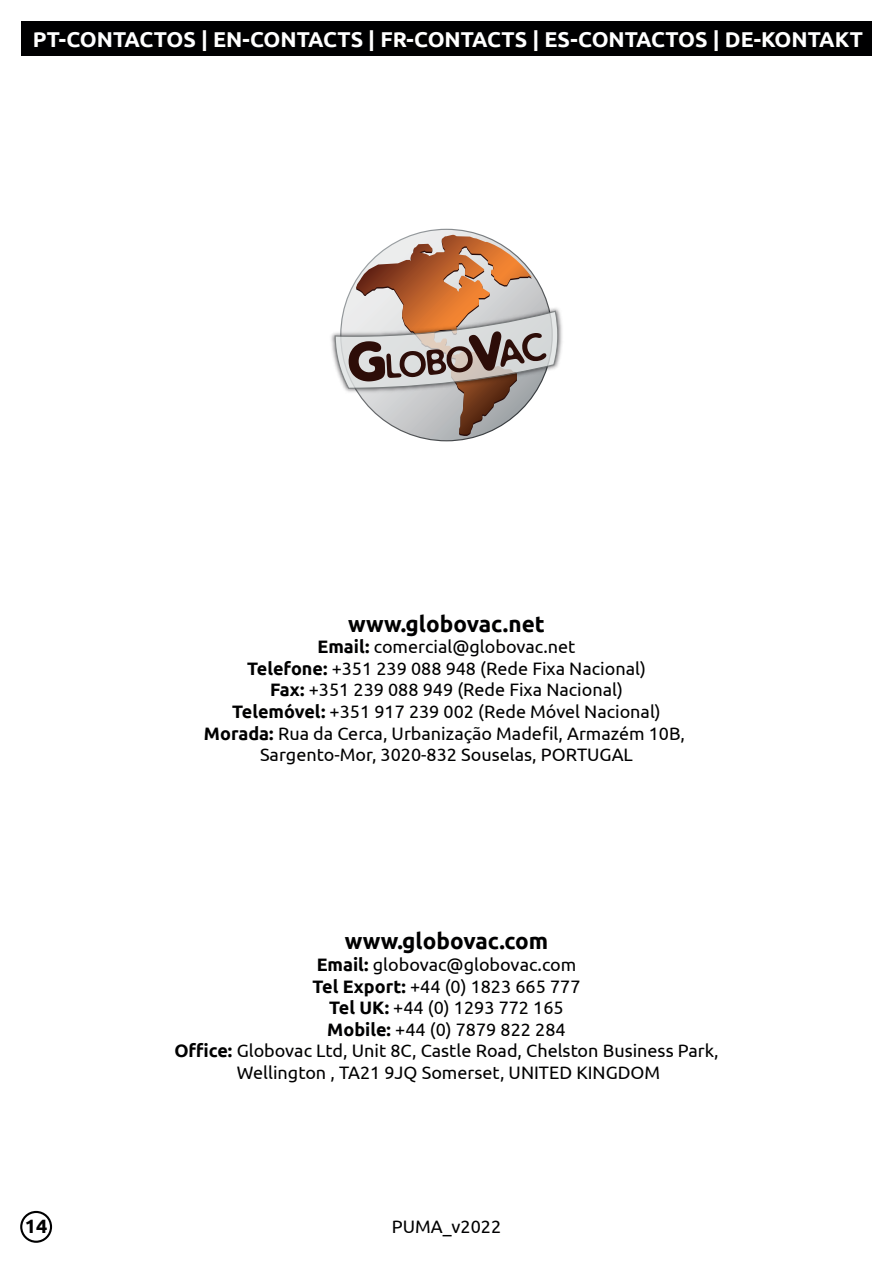
<style>
.page{position:relative;width:893px;height:1263px;background:#fff}
.page>*{position:absolute;margin:0;border:0;box-sizing:border-box;transform-origin:0 0}
.t1{font:700 22.5px "Ubuntu";color:#000001}
.t2{font:700 21.45px "Ubuntu";color:#fff}
.t3{font:700 19.35px "Ubuntu";color:#000001}
.t4{font:18px/21.6px "Ubuntu";color:#000001;text-align:center}
.s1{font-weight:700}
</style>
<div class="page">
<div style="left:20px;top:1211px;width:32px;height:32px;border:2px solid #000001;border-radius:50%"></div>
<div style="left:21px;top:21px;width:851px;height:34px;background:#000001"></div>
<svg style="left:411px;top:229px;width:71px;height:212px"></svg>
<img style="left:331px;top:309px;width:232px;height:56px">
<svg style="left:335px;top:235px;width:223px;height:201px"></svg>
<p class="t2" style="left:33px;top:27px;width:832px">PT-CONTACTOS | EN-CONTACTS | FR-CONTACTS | ES-CONTACTOS | DE-KONTAKT</p>
<p class="t1" style="left:348px;top:610px;width:198px">www.globovac.net</p>
<p class="t4" style="left:204px;top:635px;width:482px"><span class="s1">Email:</span> comercial@globovac.net<br><span class="s1">Telefone:</span> +351 239 088 948 (Rede Fixa Nacional)<br><span class="s1">Fax:</span> +351 239 088 949 (Rede Fixa Nacional)<br><span class="s1">Telemóvel:</span> +351 917 239 002 (Rede Móvel Nacional)<br><span class="s1">Morada:</span> Rua da Cerca, Urbanização Madefil, Armazém 10B, Sargento-Mor, 3020-832 Souselas, PORTUGAL</p>
<p class="t3" style="left:25px;top:1214px;width:24px">14</p>
<p class="t1" style="left:345px;top:928px;width:205px">www.globovac.com</p>
<p class="t4" style="left:174px;top:953px;width:546px"><span class="s1">Email:</span> globovac@globovac.com<br><span class="s1">Tel Export:</span> +44 (0) 1823 665 777<br><span class="s1">Tel UK:</span> +44 (0) 1293 772 165<br><span class="s1">Mobile:</span> +44 (0) 7879 822 284<br><span class="s1">Office:</span> Globovac Ltd, Unit 8C, Castle Road, Chelston Business Park, Wellington , TA21 9JQ Somerset, UNITED KINGDOM</p>
<p class="t4" style="left:392px;top:1215px;width:111px">PUMA_v2022</p>
</div>
